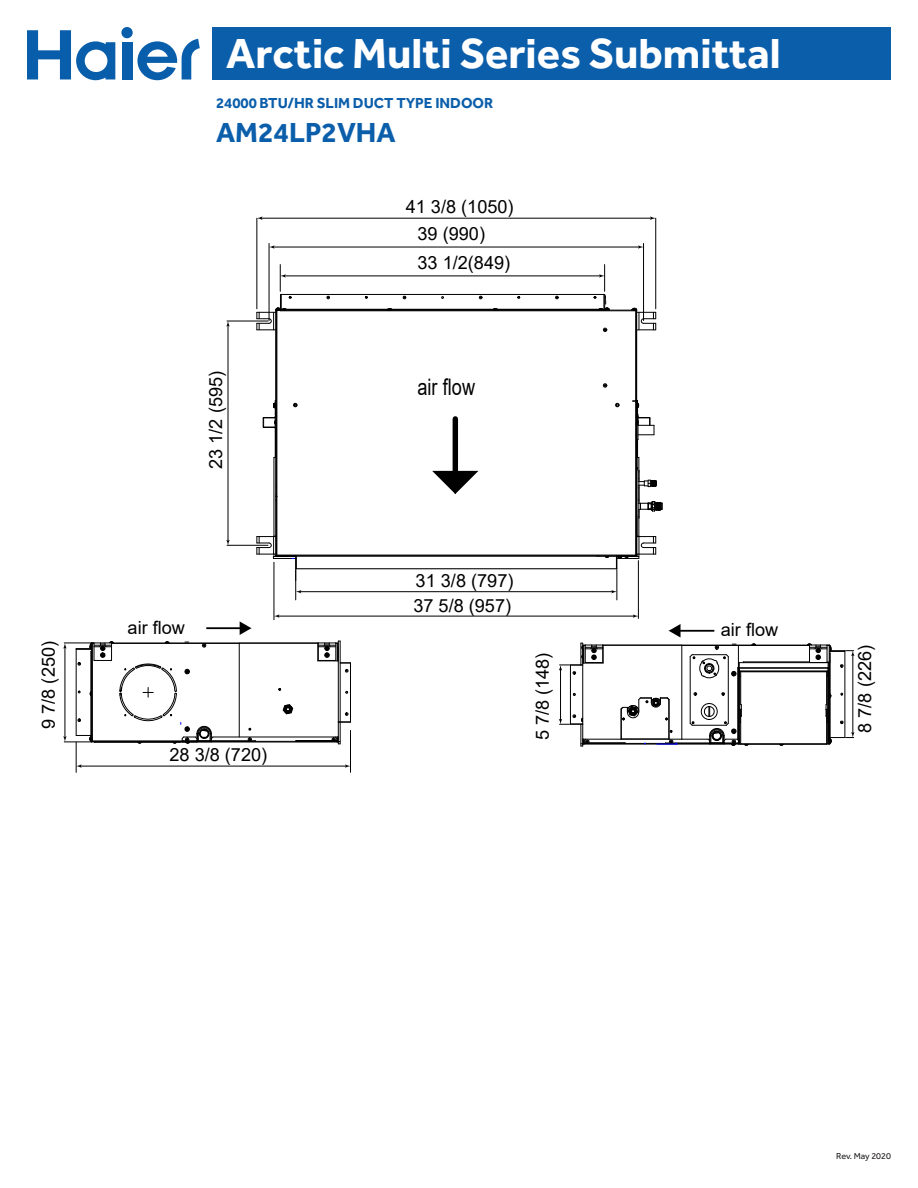
<style>
.page{position:relative;width:918px;height:1188px;background:#fff}
.page>*{position:absolute;margin:0;border:0;box-sizing:border-box;transform-origin:0 0}
.t1{font:700 43.5px "Effra";color:#fff}
.t2{font:700 28.5px "Effra";color:#0b5eaa}
.t3{font:22.8px "Arial";color:#000;scale:.8 1}
.t4{font:18.15px "Arial";color:#000}
.t5{font:700 15px "Effra";color:#0b5eaa}
.t6{font:9px "Effra";color:#231f20}
</style>
<div class="page">
<div style="left:122px;top:42px;width:10px;height:38px;background:#085eab"></div>
<div style="left:121px;top:27px;width:12px;height:11px;background:#085eab;border-radius:50%"></div>
<svg style="left:27px;top:30px;width:88px;height:50px"></svg>
<svg style="left:137px;top:39px;width:63px;height:41px"></svg>
<div style="left:213px;top:27px;width:678px;height:53px;background:#0b5eaa"></div>
<hr style="left:274px;top:457px;width:1px;height:80px;background:#000">
<hr style="left:276px;top:310px;width:1px;height:246px;background:#000">
<hr style="left:277px;top:312px;width:1px;height:244px;background:#000">
<hr style="left:296px;top:556px;width:301px;height:1px;background:#000">
<hr style="left:277px;top:555px;width:359px;height:1px;background:#000">
<hr style="left:280px;top:311px;width:356px;height:1px;background:#000">
<hr style="left:280px;top:310px;width:356px;height:1px;background:#000">
<hr style="left:286px;top:309px;width:102px;height:1px;background:#000">
<hr style="left:392px;top:309px;width:102px;height:1px;background:#000">
<hr style="left:497px;top:309px;width:102px;height:1px;background:#000">
<hr style="left:280px;top:294px;width:325px;height:1px;background:#000">
<hr style="left:635px;top:310px;width:1px;height:246px;background:#000">
<hr style="left:636px;top:309px;width:1px;height:247px;background:#000">
<svg style="left:293px;top:403px;width:4px;height:4px"></svg>
<svg style="left:603px;top:384px;width:4px;height:3px"></svg>
<svg style="left:603px;top:328px;width:4px;height:4px"></svg>
<svg style="left:632px;top:308px;width:24px;height:23px"></svg>
<svg style="left:263px;top:400px;width:13px;height:58px"></svg>
<svg style="left:597px;top:396px;width:66px;height:174px"></svg>
<hr style="left:274px;top:562px;width:1px;height:58px;background:#000">
<hr style="left:638px;top:561px;width:1px;height:58px;background:#000">
<hr style="left:278px;top:616px;width:357px;height:1px;background:#000">
<svg style="left:274px;top:614px;width:5px;height:4px"></svg>
<svg style="left:633px;top:614px;width:5px;height:4px"></svg>
<hr style="left:269px;top:243px;width:1px;height:78px;background:#000">
<hr style="left:257px;top:218px;width:1px;height:91px;background:#000">
<hr style="left:655px;top:218px;width:1px;height:91px;background:#000">
<hr style="left:643px;top:243px;width:1px;height:78px;background:#000">
<hr style="left:273px;top:247px;width:367px;height:1px;background:#000">
<svg style="left:269px;top:245px;width:6px;height:4px"></svg>
<svg style="left:638px;top:245px;width:5px;height:4px"></svg>
<hr style="left:261px;top:218px;width:391px;height:1px;background:#000">
<svg style="left:257px;top:216px;width:6px;height:4px"></svg>
<svg style="left:650px;top:216px;width:6px;height:4px"></svg>
<div style="left:453px;top:419px;width:5px;height:55px;background:#000"></div>
<svg style="left:432px;top:471px;width:46px;height:23px"></svg>
<hr style="left:227px;top:321px;width:41px;height:1px;background:#000">
<hr style="left:227px;top:545px;width:41px;height:1px;background:#000">
<hr style="left:228px;top:325px;width:1px;height:217px;background:#000">
<svg style="left:226px;top:321px;width:4px;height:6px"></svg>
<svg style="left:226px;top:540px;width:4px;height:5px"></svg>
<svg style="left:257px;top:536px;width:40px;height:45px"></svg>
<hr style="left:295px;top:570px;width:1px;height:30px;background:#000">
<hr style="left:617px;top:570px;width:1px;height:30px;background:#000">
<hr style="left:300px;top:591px;width:313px;height:1px;background:#000">
<svg style="left:296px;top:590px;width:5px;height:3px"></svg>
<svg style="left:611px;top:590px;width:6px;height:3px"></svg>
<hr style="left:350px;top:663px;width:1px;height:59px;background:#000">
<hr style="left:340px;top:641px;width:1px;height:81px;background:#000">
<hr style="left:338px;top:641px;width:1px;height:103px;background:#000">
<hr style="left:182px;top:742px;width:156px;height:1px;background:#000">
<hr style="left:92px;top:742px;width:90px;height:1px;background:#000">
<hr style="left:197px;top:741px;width:140px;height:1px;background:#000">
<hr style="left:92px;top:741px;width:90px;height:1px;background:#000">
<hr style="left:213px;top:737px;width:125px;height:1px;background:#000">
<hr style="left:239px;top:643px;width:1px;height:94px;background:#000">
<hr style="left:112px;top:643px;width:206px;height:1px;background:#000">
<hr style="left:92px;top:643px;width:1px;height:99px;background:#000">
<hr style="left:91px;top:696px;width:1px;height:39px;background:#000">
<hr style="left:91px;top:651px;width:1px;height:41px;background:#000">
<hr style="left:76px;top:649px;width:1px;height:86px;background:#000">
<svg style="left:332px;top:722px;width:19px;height:23px"></svg>
<svg style="left:248px;top:738px;width:8px;height:3px"></svg>
<svg style="left:318px;top:641px;width:33px;height:31px"></svg>
<svg style="left:202px;top:644px;width:4px;height:3px"></svg>
<svg style="left:282px;top:705px;width:12px;height:10px"></svg>
<hr style="left:65px;top:647px;width:1px;height:91px;background:#000">
<svg style="left:63px;top:735px;width:34px;height:8px"></svg>
<svg style="left:63px;top:642px;width:51px;height:23px"></svg>
<hr style="left:76px;top:742px;width:1px;height:30px;background:#000">
<hr style="left:350px;top:730px;width:1px;height:42px;background:#000">
<hr style="left:80px;top:766px;width:267px;height:1px;background:#000">
<svg style="left:76px;top:764px;width:6px;height:4px"></svg>
<svg style="left:345px;top:764px;width:5px;height:4px"></svg>
<hr style="left:206px;top:627px;width:36px;height:2px;background:#000">
<svg style="left:240px;top:621px;width:11px;height:14px"></svg>
<hr style="left:570px;top:665px;width:1px;height:59px;background:#000">
<hr style="left:582px;top:659px;width:1px;height:87px;background:#000">
<hr style="left:603px;top:645px;width:79px;height:1px;background:#000">
<hr style="left:682px;top:645px;width:128px;height:1px;background:#000">
<hr style="left:692px;top:654px;width:34px;height:1px;background:#000">
<hr style="left:738px;top:662px;width:92px;height:1px;background:#000">
<hr style="left:739px;top:668px;width:89px;height:1px;background:#000">
<hr style="left:741px;top:671px;width:86px;height:1px;background:#000">
<hr style="left:741px;top:672px;width:86px;height:1px;background:#000">
<hr style="left:682px;top:645px;width:1px;height:94px;background:#000">
<hr style="left:690px;top:657px;width:1px;height:66px;background:#000">
<hr style="left:728px;top:657px;width:1px;height:66px;background:#000">
<hr style="left:583px;top:739px;width:38px;height:1px;background:#000">
<hr style="left:584px;top:743px;width:155px;height:1px;background:#000">
<hr style="left:738px;top:645px;width:1px;height:95px;background:#000">
<hr style="left:739px;top:671px;width:1px;height:73px;background:#000">
<hr style="left:740px;top:671px;width:1px;height:34px;background:#000">
<hr style="left:741px;top:743px;width:86px;height:1px;background:#000">
<hr style="left:583px;top:744px;width:156px;height:1px;background:#000">
<hr style="left:741px;top:744px;width:86px;height:1px;background:#000">
<hr style="left:826px;top:671px;width:1px;height:34px;background:#000">
<hr style="left:827px;top:671px;width:1px;height:73px;background:#000">
<hr style="left:828px;top:670px;width:1px;height:73px;background:#000">
<hr style="left:829px;top:663px;width:1px;height:75px;background:#000">
<hr style="left:830px;top:653px;width:1px;height:41px;background:#000">
<hr style="left:830px;top:698px;width:1px;height:40px;background:#000">
<hr style="left:845px;top:651px;width:1px;height:87px;background:#000">
<svg style="left:714px;top:646px;width:6px;height:3px"></svg>
<svg style="left:690px;top:655px;width:54px;height:25px"></svg>
<hr style="left:853px;top:654px;width:1px;height:80px;background:#000">
<svg style="left:808px;top:644px;width:47px;height:33px"></svg>
<svg style="left:826px;top:704px;width:29px;height:41px"></svg>
<hr style="left:560px;top:669px;width:1px;height:52px;background:#000">
<svg style="left:559px;top:643px;width:45px;height:31px"></svg>
<svg style="left:559px;top:715px;width:30px;height:32px"></svg>
<svg style="left:621px;top:692px;width:128px;height:54px"></svg>
<hr style="left:679px;top:630px;width:35px;height:2px;background:#000">
<svg style="left:669px;top:624px;width:12px;height:14px"></svg>
<svg style="left:120px;top:664px;width:93px;height:80px"></svg>
<hr style="left:296px;top:569px;width:321px;height:1px;background:#000">
<hr style="left:284px;top:276px;width:317px;height:1px;background:#000">
<svg style="left:257px;top:265px;width:34px;height:66px"></svg>
<svg style="left:594px;top:265px;width:16px;height:45px"></svg>
<p class="t4" style="left:36px;top:729px;width:89px;rotate:-90deg">9 7/8 (250)</p>
<h1 class="t1" style="left:226px;top:27px;width:556px">Arctic Multi Series Submittal</h1>
<p class="t5" style="left:216px;top:93px;width:279px">24000 BTU/HR SLIM DUCT TYPE INDOOR</p>
<h2 class="t2" style="left:216px;top:115px;width:181px">AM24LP2VHA</h2>
<p class="t4" style="left:406px;top:194px;width:109px">41 3/8 (1050)</p>
<p class="t4" style="left:418px;top:221px;width:69px">39 (990)</p>
<p class="t4" style="left:203px;top:469px;width:99px;rotate:-90deg">23 1/2 (595)</p>
<p class="t4" style="left:418px;top:250px;width:94px">33 1/2(849)</p>
<p class="t3" style="left:417px;top:371px;width:74px">air flow</p>
<p class="t4" style="left:416px;top:568px;width:99px">31 3/8 (797)</p>
<p class="t4" style="left:413px;top:593px;width:99px">37 5/8 (957)</p>
<p class="t4" style="left:128px;top:615px;width:59px">air flow</p>
<p class="t4" style="left:721px;top:617px;width:59px">air flow</p>
<p class="t4" style="left:530px;top:740px;width:89px;rotate:-90deg">5 7/8 (148)</p>
<p class="t4" style="left:852px;top:733px;width:89px;rotate:-90deg">8 7/8 (226)</p>
<p class="t4" style="left:169px;top:742px;width:99px">28 3/8 (720)</p>
<p class="t6" style="left:836px;top:1151px;width:56px">Rev. May 2020</p>
</div>
